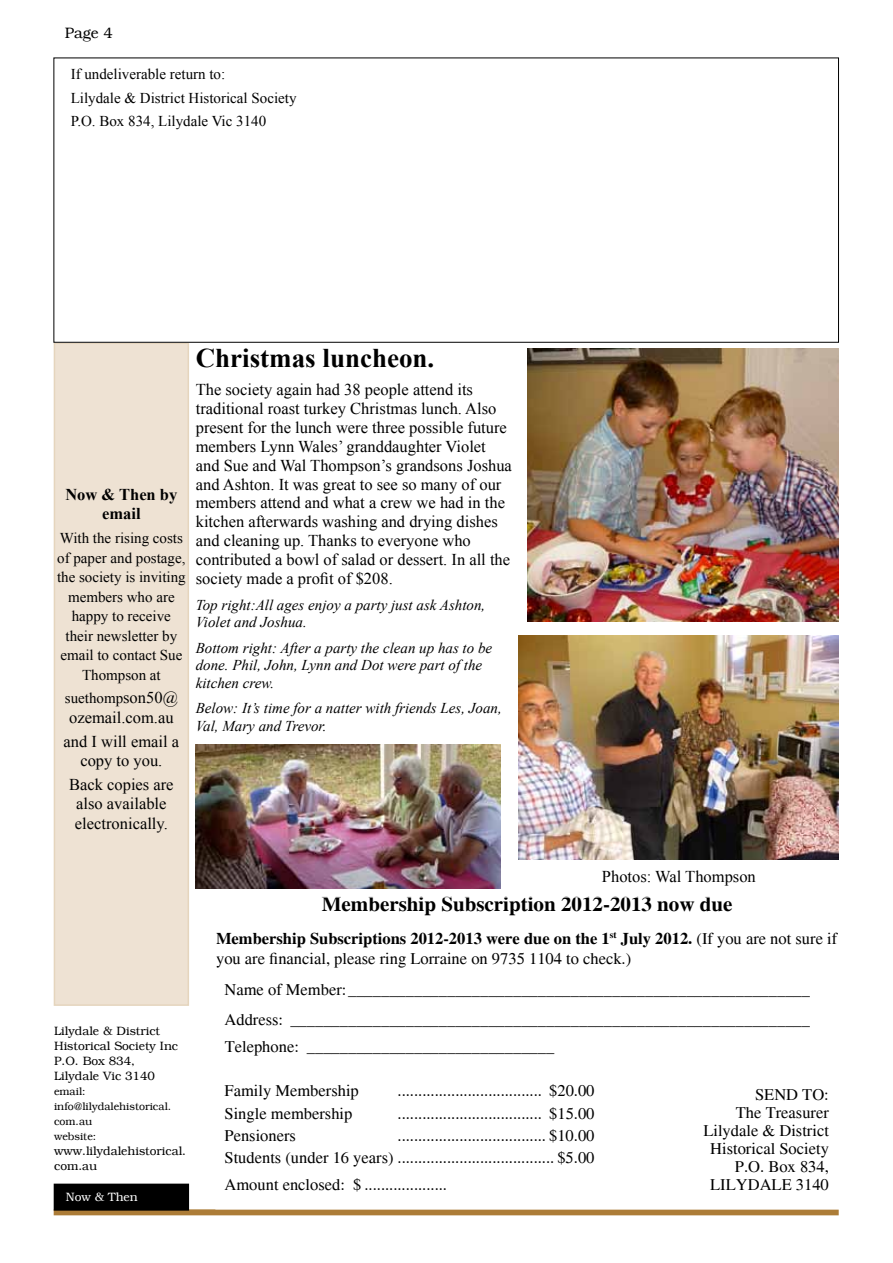
<style>
.page{position:relative;width:893px;height:1263px;background:#fff}
.page>*{position:absolute;margin:0;border:0;box-sizing:border-box;transform-origin:0 0}
.t1{font:700 27px "Times New Roman";color:#000}
.t2{font:700 21px "Times";color:#000}
.t3{font:16.5px/18px "Times";color:#000}
.t4{font:16.5px/18.9px "Times New Roman";color:#000;text-align:center}
.t5{font:700 16.5px/19.5px "Times New Roman";color:#000;text-align:center}
.t6{font:15px/19.5px "Times New Roman";color:#000}
.t7{font:italic 15px/17.2px "Times New Roman";color:#000}
.t8{font:300 15px "Bookman";color:#000}
.t9{font:300 12px/15px "Bookman";color:#000}
.t10{font:300 12px "Bookman";color:#fff}
.t11{font:300 10.65px/15px "Bookman";color:#000}
.s1{font-size:16.5px}
.s2{font-weight:700}
</style>
<div class="page">
<div style="left:54px;top:342px;width:135px;height:664px;background:#eee2d3;border:2px solid #e5d5bd"></div>
<div style="left:54px;top:1209px;width:785px;height:6px;background:#ac7c37"></div>
<div style="left:54px;top:1184px;width:134px;height:26px;background:#000"></div>
<div style="left:54px;top:1183px;width:135px;height:27px;border:2px solid #000"></div>
<img style="left:519px;top:636px;width:320px;height:223px">
<img style="left:527px;top:349px;width:311px;height:273px">
<img style="left:196px;top:744px;width:304px;height:145px">
<p class="t8" style="left:65px;top:24px;width:49px">Page 4</p>
<p class="t6" style="left:71px;top:62px;width:227px;line-height:23.9px">If undeliverable return to:<br>Lilydale &amp; District Historical Society<br>P.O. Box 834, Lilydale Vic 3140</p>
<p class="t5" style="left:65px;top:484px;width:114px">Now &amp; Then by email</p>
<p class="t6" style="left:57px;top:528px;width:130px;text-align:center">With the rising costs of paper and postage, the society is inviting members who are happy to receive their newsletter by email to contact Sue<br>Thompson at</p>
<p class="t6" style="left:65px;top:688px;width:114px">suethomp<span class="s1">son50@</span></p>
<p class="t4" style="left:64px;top:705px;width:117px;line-height:23.7px">ozemail.com.au and I will email a</p>
<p class="t4" style="left:69px;top:748px;width:106px;line-height:23.7px">copy to you.<br>Back copies are</p>
<p class="t4" style="left:75px;top:794px;width:94px;line-height:19.5px;text-align:left">also available electronically.</p>
<h1 class="t1" style="left:196px;top:339px;width:240px">Christmas luncheon.</h1>
<p class="t4" style="left:196px;top:379px;width:318px;text-align:left">The society again had 38 people attend its traditional roast turkey Christmas lunch. Also present for the lunch were three possible future members Lynn Wales’ granddaughter Violet and Sue and Wal Thompson’s grandsons Joshua and Ashton. It was great to see so many of our members attend and what a crew we had in the kitchen afterwards washing and drying dishes and cleaning up. Thanks to everyone who contributed a bowl of salad or dessert. In all the society made a profit of $208.</p>
<p class="t7" style="left:196px;top:596px;width:291px">Top right:All ages enjoy a party just ask Ashton,<br>Violet and Joshua.</p>
<p class="t7" style="left:196px;top:639px;width:298px">Bottom right: After a party the clean up has to be done. Phil, John, Lynn and Dot were part of the kitchen crew.</p>
<p class="t7" style="left:196px;top:699px;width:307px">Below: It’s time for a natter with friends Les, Joan,<br>Val, Mary and Trevor.</p>
<p class="t9" style="left:54px;top:1023px;width:126px">Lilydale &amp; District<br>Historical Society Inc<br>P.O. Box 834,<br>Lilydale Vic 3140</p>
<p class="t11" style="left:54px;top:1084px;width:119px">email: info@lilydalehistorical. com.au<br>website:</p>
<p class="t9" style="left:54px;top:1143px;width:133px">www.lilydalehistorical. com.au</p>
<p class="t10" style="left:66px;top:1190px;width:73px">Now &amp; Then</p>
<p class="t4" style="left:602px;top:867px;width:155px">Photos: Wal Thompson</p>
<p class="t2" style="left:322px;top:892px;width:412px">Membership Subscription 2012-2013 now due</p>
<p class="t3" style="left:216px;top:929px;width:623px;line-height:19.8px"><span class="s2">Membership Subscriptions 2012-2013 were due on the 1</span><sup>st</sup> <span class="s2">July 2012.</span> (If you are not sure if you are financial, please ring Lorraine on 9735 1104 to check.)</p>
<p class="t3" style="left:225px;top:974px;width:587px;line-height:30.8px">Name of Member:________________________________________________________<br>Address: _______________________________________________________________</p>
<p class="t3" style="left:225px;top:1037px;width:331px">Telephone: ______________________________</p>
<p class="t3" style="left:225px;top:1082px;width:136px">Family Membership</p>
<p class="t3" style="left:398px;top:1082px;width:198px">................................... $20.00</p>
<p class="t3" style="left:225px;top:1104px;width:129px">Single membership</p>
<p class="t3" style="left:398px;top:1104px;width:198px">................................... $15.00</p>
<p class="t3" style="left:225px;top:1126px;width:73px">Pensioners</p>
<p class="t3" style="left:703px;top:1086px;width:127px;text-align:right">SEND TO:<br>The Treasurer<br>Lilydale &amp; District<br>Historical Society<br>P.O. Box 834,<br>LILYDALE 3140</p>
<p class="t3" style="left:224px;top:1124px;width:371px;line-height:22.4px;text-align:right">.................................... $10.00<br>Students (under 16 years) ...................................... $5.00</p>
<p class="t3" style="left:224px;top:1175px;width:224px">Amount enclosed: $ ....................</p>
</div>
